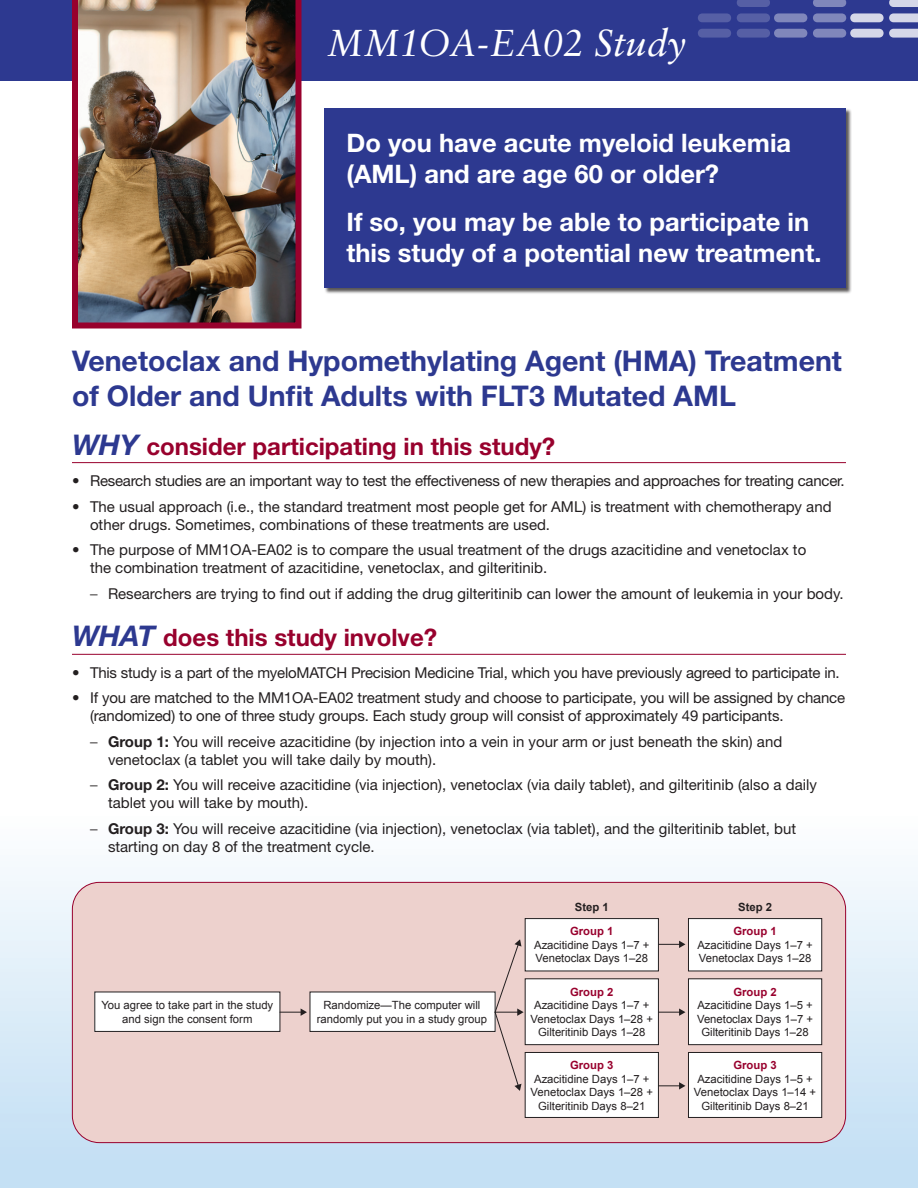
<style>
.page{position:relative;width:918px;height:1188px;background:#fff}
.page>*{position:absolute;margin:0;border:0;box-sizing:border-box;transform-origin:0 0}
.t1{font:italic 37.5px "Sabon LT Std";letter-spacing:.005em;color:#fff}
.t2{font:700 28.5px/34.2px "Helvetica Neue LT Std";color:#2d3990}
.t3{font:700 25.5px/30.6px "Helvetica Neue LT Std";color:#fff}
.t4{font:700 24px "Helvetica Neue LT Std";color:#98012d}
.t5{font:15px/18px "Helvetica Neue LT Std";color:#231f20}
.t6{font:11.25px/13.5px "Arial";color:#231f20;text-align:center}
.t7{font:700 11.25px "Arial";color:#98012d}
.t8{font:700 11.25px "Arial";color:#231f20}
.s1{font-style:italic;font-size:28.5px;color:#2d3990}
.s2{font-weight:300}
.s3{font-weight:700}
</style>
<div class="page">
<div style="left:0;top:811px;width:918px;height:377px;background:linear-gradient(to bottom,#fdfefe,#bfddf3)"></div>
<div style="left:324px;top:108px;width:528px;height:186px;background:#231f20;opacity:.75"></div>
<div style="left:324px;top:108px;width:522px;height:180px;background:#2d3990"></div>
<div style="left:72px;top:882px;width:774px;height:261px;background:#edd1cd"></div>
<div style="left:95px;top:992px;width:185px;height:39px;background:#fff"></div>
<div style="left:94px;top:992px;width:186px;height:40px;border:1px solid #231f20"></div>
<div style="left:310px;top:992px;width:185px;height:39px;background:#fff"></div>
<div style="left:310px;top:992px;width:186px;height:40px;border:1px solid #231f20"></div>
<svg style="left:280px;top:1008px;width:27px;height:8px"></svg>
<div style="left:525px;top:979px;width:133px;height:66px;background:#fff"></div>
<div style="left:525px;top:978px;width:134px;height:67px;border:1px solid #231f20"></div>
<div style="left:525px;top:919px;width:133px;height:52px;background:#fff"></div>
<div style="left:525px;top:918px;width:134px;height:53px;border:1px solid #231f20"></div>
<svg style="left:494px;top:939px;width:30px;height:152px;background:#e0c6c2"></svg>
<svg style="left:658px;top:1008px;width:27px;height:8px"></svg>
<div style="left:525px;top:1052px;width:133px;height:65px;background:#fff"></div>
<div style="left:525px;top:1052px;width:134px;height:66px;border:1px solid #231f20"></div>
<div style="left:688px;top:979px;width:134px;height:66px;background:#fff"></div>
<div style="left:688px;top:978px;width:134px;height:67px;border:1px solid #231f20"></div>
<div style="left:688px;top:919px;width:134px;height:52px;background:#fff"></div>
<div style="left:688px;top:918px;width:134px;height:53px;border:1px solid #231f20"></div>
<div style="left:688px;top:1052px;width:134px;height:65px;background:#fff"></div>
<div style="left:688px;top:1052px;width:134px;height:66px;border:1px solid #231f20"></div>
<svg style="left:658px;top:1082px;width:27px;height:8px"></svg>
<svg style="left:658px;top:941px;width:27px;height:7px"></svg>
<hr style="left:72px;top:462px;width:774px;height:1px;background:#98012d">
<hr style="left:72px;top:654px;width:774px;height:1px;background:#98012d">
<div style="left:0;top:0;width:918px;height:81px;background:#2d3990"></div>
<svg style="left:889px;top:0;width:29px;height:7px"></svg>
<svg style="left:813px;top:0;width:33px;height:7px"></svg>
<svg style="left:698px;top:13px;width:220px;height:9px;background:#7981b8"></svg>
<svg style="left:698px;top:29px;width:220px;height:9px;background:#7a81b8"></svg>
<svg style="left:737px;top:0;width:33px;height:7px"></svg>
<img style="left:72px;top:0;width:230px;height:328px">
<h1 class="t1" style="left:327px;top:21px;width:361px">MM1OA-EA02 Study</h1>
<h3 class="t3" style="left:346px;top:127px;width:446px">Do you have acute myeloid leukemia (AML) and are age 60 or older?</h3>
<h3 class="t3" style="left:346px;top:206px;width:477px">If so, you may be able to participate in this study of a potential new treatment.</h3>
<h2 class="t2" style="left:72px;top:343px;width:771px">Venetoclax and Hypomethylating Agent (HMA) Treatment of Older and Unfit Adults with FLT3 Mutated AML</h2>
<h3 class="t4" style="left:72px;top:431px;width:485px"><span class="s1">WHY</span> consider participating in this study?</h3>
<p class="t5" style="left:72px;top:472px;width:774px">• Research studies are an important way to test the effectiveness of new therapies and approaches for treating cancer.</p>
<p class="t5" style="left:90px;top:497px;width:743px;text-indent:-18px">• The usual approach (i.e., the standard treatment most people get for AML) is treatment with chemotherapy and other drugs. Sometimes, combinations of these treatments are used.</p>
<p class="t5" style="left:90px;top:541px;width:718px;text-indent:-18px">• The purpose of MM1OA-EA02 is to compare the usual treatment of the drugs azacitidine and venetoclax to the combination treatment of azacitidine, venetoclax, and gilteritinib.</p>
<p class="t5" style="left:90px;top:584px;width:755px"><span class="s2">–</span> Researchers are trying to find out if adding the drug gilteritinib can lower the amount of leukemia in your body.</p>
<h3 class="t4" style="left:72px;top:623px;width:367px"><span class="s1">WHAT</span> does this study involve?</h3>
<p class="t5" style="left:72px;top:663px;width:769px">• This study is a part of the myeloMATCH Precision Medicine Trial, which you have previously agreed to participate in.</p>
<p class="t5" style="left:90px;top:689px;width:757px;text-indent:-18px">• If you are matched to the MM1OA-EA02 treatment study and choose to participate, you will be assigned by chance (randomized) to one of three study groups. Each study group will consist of approximately 49 participants.</p>
<p class="t5" style="left:108px;top:732px;width:676px;text-indent:-18px"><span class="s2">–</span> <span class="s3">Group 1:</span> You will receive azacitidine (by injection into a vein in your arm or just beneath the skin) and venetoclax (a tablet you will take daily by mouth).</p>
<p class="t5" style="left:108px;top:776px;width:710px;text-indent:-18px"><span class="s2">–</span> <span class="s3">Group 2:</span> You will receive azacitidine (via injection), venetoclax (via daily tablet), and gilteritinib (also a daily tablet you will take by mouth).</p>
<p class="t5" style="left:108px;top:819px;width:690px;text-indent:-18px"><span class="s2">–</span> <span class="s3">Group 3:</span> You will receive azacitidine (via injection), venetoclax (via tablet), and the gilteritinib tablet, but starting on day 8 of the treatment cycle.</p>
<p class="t8" style="left:575px;top:899px;width:35px">Step 1</p>
<p class="t8" style="left:738px;top:899px;width:35px">Step 2</p>
<p class="t6" style="left:101px;top:999px;width:173px">You agree to take part in the study and sign the consent form</p>
<p class="t6" style="left:317px;top:999px;width:172px">Randomize—The computer will randomly put you in a study group</p>
<p class="t7" style="left:570px;top:924px;width:45px">Group 1</p>
<p class="t6" style="left:534px;top:938px;width:117px;text-align:left">Azacitidine Days 1–7 +<br>Venetoclax Days 1–28</p>
<p class="t7" style="left:570px;top:984px;width:45px">Group 2</p>
<p class="t6" style="left:531px;top:999px;width:124px">Azacitidine Days 1–7 +<br>Venetoclax Days 1–28 +<br>Gilteritinib Days 1–28</p>
<p class="t7" style="left:570px;top:1058px;width:45px">Group 3</p>
<p class="t6" style="left:531px;top:1072px;width:124px">Azacitidine Days 1–7 +<br>Venetoclax Days 1–28 +<br>Gilteritinib Days 8–21</p>
<p class="t7" style="left:733px;top:924px;width:45px">Group 1</p>
<p class="t6" style="left:697px;top:938px;width:117px;text-align:left">Azacitidine Days 1–7 +<br>Venetoclax Days 1–28</p>
<p class="t7" style="left:733px;top:984px;width:45px">Group 2</p>
<p class="t6" style="left:697px;top:999px;width:117px">Azacitidine Days 1–5 +<br>Venetoclax Days 1–7 +<br>Gilteritinib Days 1–28</p>
<p class="t7" style="left:733px;top:1058px;width:45px">Group 3</p>
<p class="t6" style="left:694px;top:1072px;width:124px">Azacitidine Days 1–5 +<br>Venetoclax Days 1–14 +<br>Gilteritinib Days 8–21</p>
</div>
